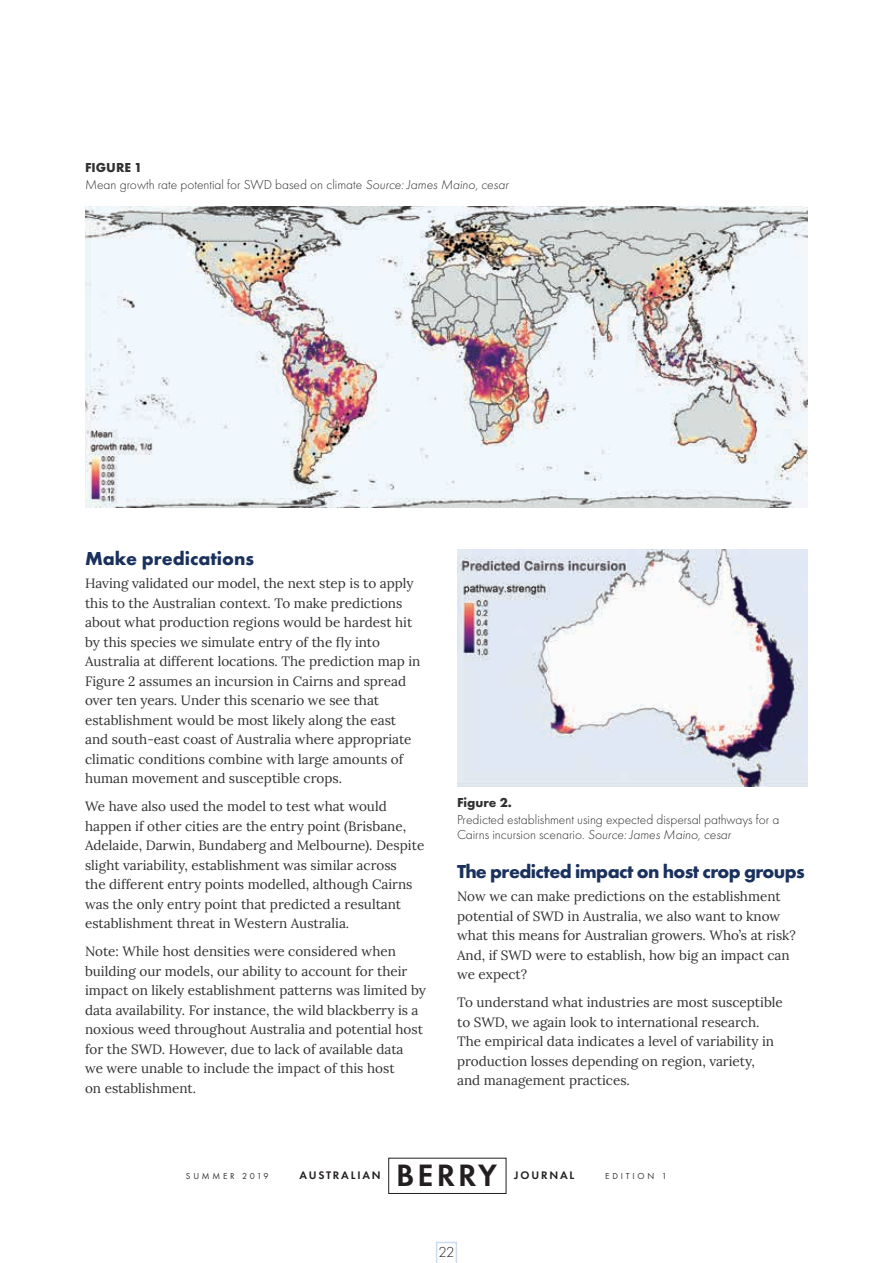
<style>
.page{position:relative;width:893px;height:1263px;background:#fff}
.page>*{position:absolute;margin:0;border:0;box-sizing:border-box;transform-origin:0 0}
.t1{font:600 32.1px "Futura PT";letter-spacing:.095em;color:#231f20}
.t2{font:700 19.5px "Futura PT";letter-spacing:-.03em;color:#1a315d}
.t3{font:700 19.5px "Futura PT";color:#1a315d}
.t4{font:300 15px "Futura PT";color:#231f20}
.t5{font:13.5px/19.5px "Lora";color:#323031}
.t6{font:300 13.5px/15px "Futura PT";color:#323031}
.t7{font:700 13.5px "Futura PT";color:#323031}
.t8{font:600 11.4px "Futura PT";letter-spacing:.16em;color:#231f20}
.t9{font:9px "Futura PT";letter-spacing:.31em;color:#323031}
.s1{font-weight:700}
.s2{font-style:italic}
</style>
<div class="page">
<svg style="left:436px;top:1242px;width:21px;height:21px"></svg>
<img style="left:457px;top:550px;width:351px;height:236px">
<img style="left:85px;top:206px;width:723px;height:301px">
<p class="t6" style="left:85px;top:159px;width:425px;line-height:17.1px"><span class="s1">FIGURE 1<br></span>Mean growth rate potential for SWD based on climate <span class="s2">Source: James Maino, cesar</span></p>
<h2 class="t3" style="left:85px;top:545px;width:171px">Make predications</h2>
<p class="t5" style="left:85px;top:573px;width:337px">Having validated our model, the next step is to apply this to the Australian context. To make predictions about what production regions would be hardest hit by this species we simulate entry of the fly into Australia at different locations. The prediction map in Figure 2 assumes an incursion in Cairns and spread over ten years. Under this scenario we see that establishment would be most likely along the east and south-east coast of Australia where appropriate climatic conditions combine with large amounts of human movement and susceptible crops.</p>
<p class="t5" style="left:85px;top:796px;width:341px">We have also used the model to test what would happen if other cities are the entry point (Brisbane, Adelaide, Darwin, Bundaberg and Melbourne). Despite slight variability, establishment was similar across<br>the different entry points modelled, although Cairns was the only entry point that predicted a resultant establishment threat in Western Australia.</p>
<p class="t5" style="left:85px;top:941px;width:342px">Note: While host densities were considered when building our models, our ability to account for their impact on likely establishment patterns was limited by data availability. For instance, the wild blackberry is a noxious weed throughout Australia and potential host for the SWD. However, due to lack of available data<br>we were unable to include the impact of this host<br>on establishment.</p>
<p class="t7" style="left:457px;top:793px;width:56px">Figure 2.</p>
<p class="t6" style="left:457px;top:812px;width:324px">Predicted establishment using expected dispersal pathways for a<br>Cairns incursion scenario. <span class="s2">Source: James Maino, cesar</span></p>
<h2 class="t2" style="left:457px;top:858px;width:349px">The predicted impact on host crop groups</h2>
<p class="t5" style="left:457px;top:886px;width:340px">Now we can make predictions on the establishment potential of SWD in Australia, we also want to know what this means for Australian growers. Who’s at risk?<br>And, if SWD were to establish, how big an impact can we expect?</p>
<p class="t5" style="left:457px;top:992px;width:327px">To understand what industries are most susceptible to SWD, we again look to international research.<br>The empirical data indicates a level of variability in production losses depending on region, variety,<br>and management practices.</p>
<p class="t9" style="left:186px;top:1171px;width:84px">SUMMER 2019</p>
<p class="t8" style="left:300px;top:1168px;width:83px">AUSTRALIAN</p>
<h1 class="t1" style="left:396px;top:1155px;width:103px">BERRY</h1>
<p class="t8" style="left:514px;top:1168px;width:61px">JOURNAL</p>
<p class="t9" style="left:605px;top:1171px;width:63px">EDITION 1</p>
<p class="t4" style="left:439px;top:1243px;width:17px">22</p>
</div>
